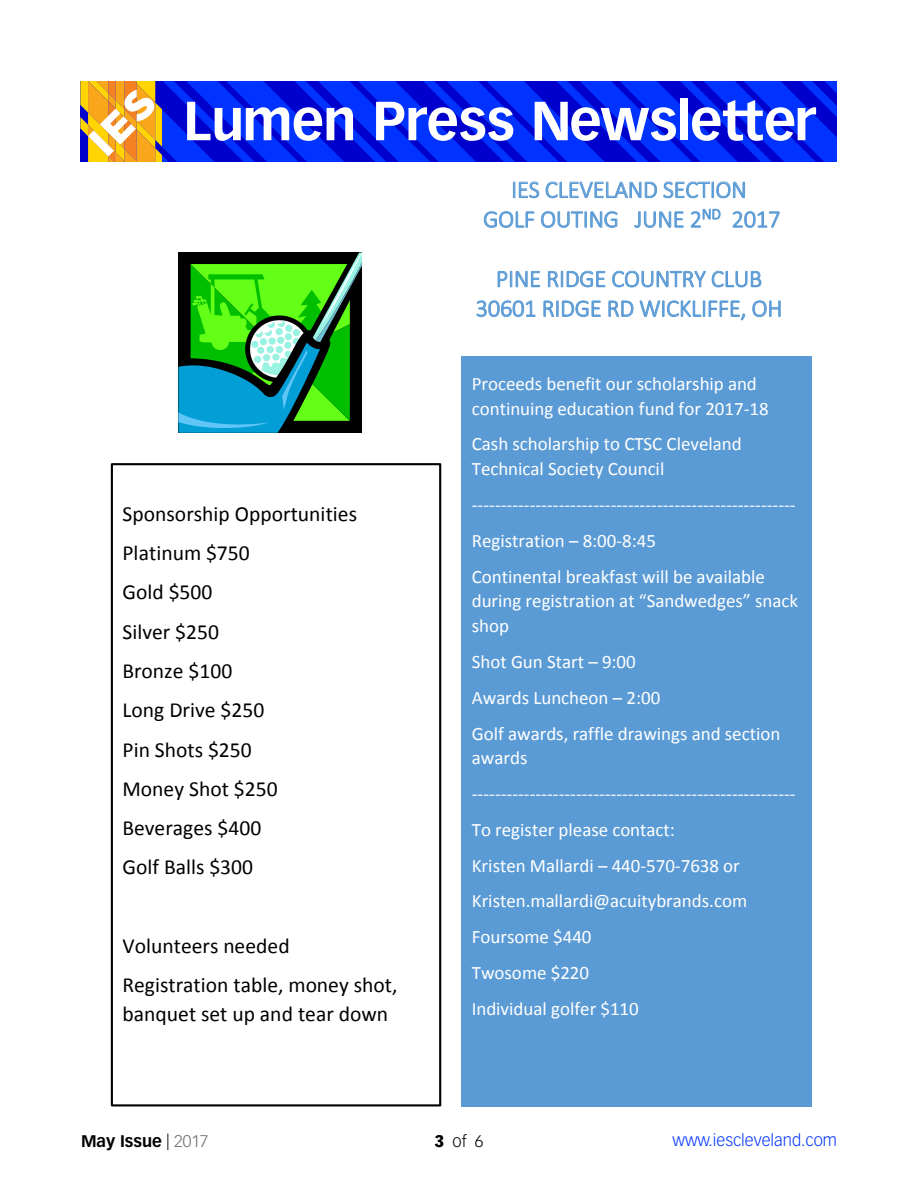
<style>
.page{position:relative;width:918px;height:1188px;background:#fff}
.page>*{position:absolute;margin:0;border:0;box-sizing:border-box;transform-origin:0 0}
.t1{font:700 54px "Vectora LH";letter-spacing:-.02em;color:#fff}
.t2{font:300 24.3px/29.7px "Calibri";letter-spacing:-.005em;color:#5b9bd5;text-align:center}
.t3{font:21.6px/39.3px "Calibri";color:#000}
.t4{font:19.05px "Calibri";color:#fff}
.t5{font:18.9px/35.7px "Calibri";color:#fff}
.t6{font:300 16.5px "Vectora LH";color:#03f}
.t7{font:700 16.5px "Vectora LH";color:#000}
.t8{font:300 16.5px "Vectora LH";color:#000}
.s1{font-weight:300}
.s2{font-weight:300;color:#6d6e71}
.s3{font-weight:900}
</style>
<div class="page">
<svg style="left:178px;top:253px;width:184px;height:180px"></svg>
<div style="left:461px;top:352px;width:351px;height:755px;background:#5b9bd5"></div>
<div style="left:443px;top:164px;width:372px;height:192px;background:#fff"></div>
<svg style="left:513px;top:181px;width:144px;height:18px"></svg>
<svg style="left:663px;top:181px;width:82px;height:18px"></svg>
<svg style="left:484px;top:211px;width:51px;height:17px"></svg>
<svg style="left:541px;top:211px;width:77px;height:17px"></svg>
<svg style="left:634px;top:211px;width:50px;height:17px"></svg>
<svg style="left:691px;top:209px;width:30px;height:19px"></svg>
<svg style="left:732px;top:211px;width:48px;height:17px"></svg>
<svg style="left:497px;top:270px;width:43px;height:18px"></svg>
<svg style="left:548px;top:270px;width:58px;height:18px"></svg>
<svg style="left:612px;top:270px;width:94px;height:18px"></svg>
<svg style="left:712px;top:270px;width:50px;height:18px"></svg>
<svg style="left:476px;top:300px;width:60px;height:17px"></svg>
<svg style="left:543px;top:300px;width:58px;height:17px"></svg>
<svg style="left:608px;top:300px;width:138px;height:21px"></svg>
<svg style="left:752px;top:300px;width:29px;height:17px"></svg>
<div style="left:111px;top:463px;width:330px;height:643px;border:2px solid #000"></div>
<svg style="left:162px;top:81px;width:675px;height:81px;fill:#03f"></svg>
<svg style="left:80px;top:81px;width:82px;height:81px"></svg>
<h1 class="t1" style="left:183px;top:88px;width:634px">Lumen Press Newsletter</h1>
<p class="t2" style="left:483px;top:174px;width:299px">IES CLEVELAND SECTION<br>GOLF OUTING JUNE 2<sup>ND</sup> 2017</p>
<p class="t3" style="left:123px;top:494px;width:236px">Sponsorship Opportunities<br>Platinum $750<br>Gold $500<br>Silver $250<br>Bronze $100<br>Long Drive $250<br>Pin Shots $250<br>Money Shot $250<br>Beverages $400<br>Golf Balls $300</p>
<p class="t3" style="left:123px;top:926px;width:276px">Volunteers needed<br>Registration table, money shot,</p>
<p class="t3" style="left:123px;top:994px;width:267px">banquet set up and tear down</p>
<p class="t2" style="left:476px;top:264px;width:308px">PINE RIDGE COUNTRY CLUB<br>30601 RIDGE RD WICKLIFFE, OH</p>
<p class="t5" style="left:472px;top:371px;width:298px;line-height:24.9px">Proceeds benefit our scholarship and continuing education fund for 2017-18</p>
<p class="t5" style="left:472px;top:432px;width:271px;line-height:24.9px">Cash scholarship to CTSC Cleveland<br>Technical Society Council</p>
<p class="t5" style="left:472px;top:487px;width:325px">--------------------------------------------------------<br>Registration – 8:00-8:45<br>Continental breakfast will be available</p>
<p class="t5" style="left:472px;top:589px;width:328px;line-height:24.9px">during registration at “Sandwedges” snack shop</p>
<p class="t5" style="left:472px;top:644px;width:310px">Shot Gun Start – 9:00<br>Awards Luncheon – 2:00<br>Golf awards, raffle drawings and section</p>
<p class="t5" style="left:472px;top:740px;width:325px">awards -------------------------------------------------------- To register please contact:<br>Kristen Mallardi – 440-570-7638 or Kristen.mallardi@acuitybrands.com</p>
<p class="t4" style="left:472px;top:925px;width:121px">Foursome $440</p>
<p class="t5" style="left:472px;top:955px;width:169px">Twosome $220<br>Individual golfer $110</p>
<p class="t7" style="left:81px;top:1131px;width:129px">May Issue <span class="s1">|</span> <span class="s2">2017</span></p>
<p class="t8" style="left:435px;top:1132px;width:50px"><span class="s3">3</span>of6</p>
<p class="t6" style="left:673px;top:1131px;width:166px">www.iescleveland.com</p>
</div>
